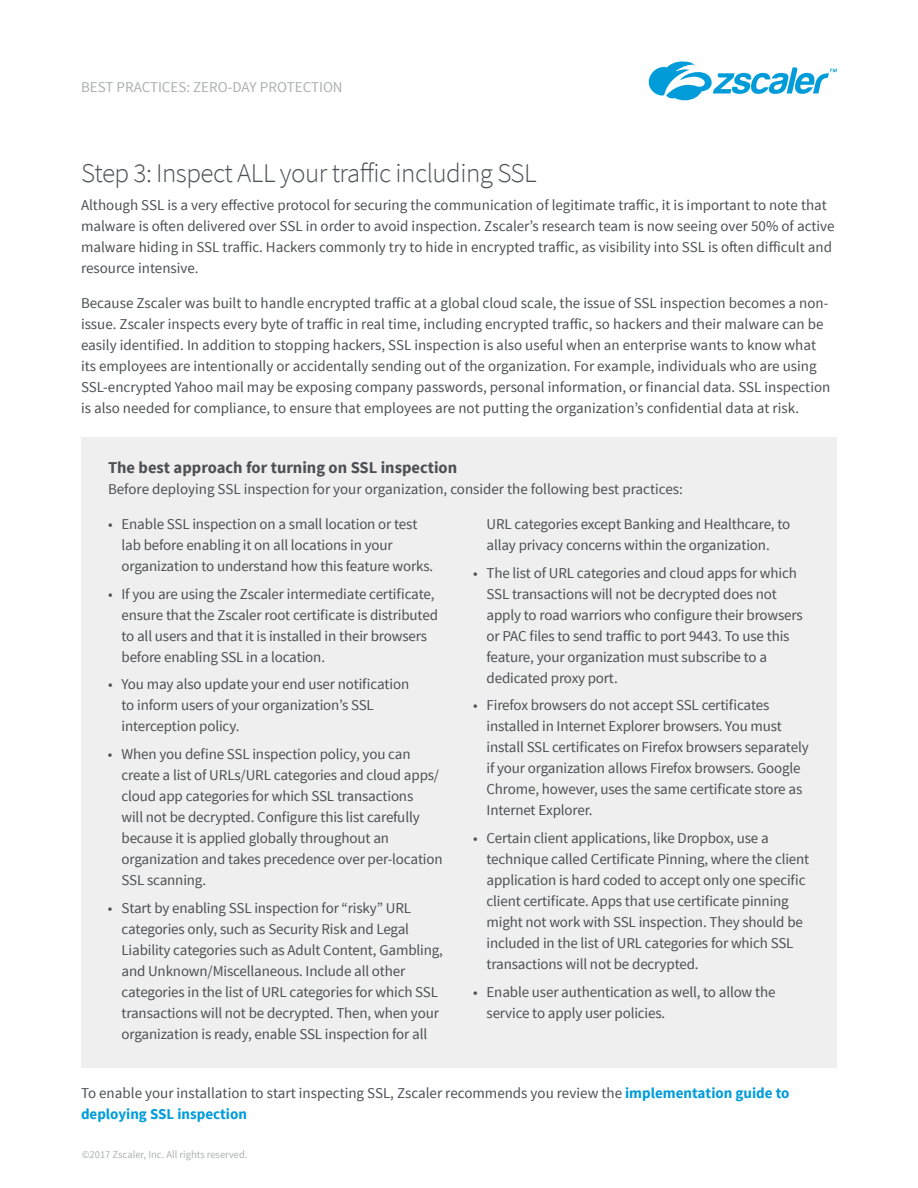
<style>
.page{position:relative;width:918px;height:1188px;background:#fff}
.page>*{position:absolute;margin:0;border:0;box-sizing:border-box;transform-origin:0 0}
.t1{font:300 27px "Source Sans Pro";letter-spacing:-.02em;color:#4c4f54}
.t2{font:700 16.5px "Source Sans Pro";color:#4c4f54}
.t3{font:15px/21px "Source Sans Pro";letter-spacing:-.01em;color:#4c4f54}
.t4{font:15px "Source Sans Pro";color:#aeb0b0}
.t5{font:10.5px "Source Sans Pro";color:#aeb0b0}
.s1{font-weight:700;color:#009cda}
</style>
<div class="page">
<svg style="left:648px;top:62px;width:189px;height:38px"></svg>
<div style="left:81px;top:438px;width:756px;height:630px;background:#efeff0"></div>
<p class="t4" style="left:81px;top:77px;width:263px">BEST PRACTICES: ZERO-DAY PROTECTION</p>
<h1 class="t1" style="left:81px;top:157px;width:457px">Step 3: Inspect ALL your traffic including SSL</h1>
<p class="t3" style="left:81px;top:195px;width:755px">Although SSL is a very effective protocol for securing the communication of legitimate traffic, it is important to note that malware is often delivered over SSL in order to avoid inspection. Zscaler’s research team is now seeing over 50% of active malware hiding in SSL traffic. Hackers commonly try to hide in encrypted traffic, as visibility into SSL is often difficult and resource intensive.</p>
<p class="t3" style="left:81px;top:292px;width:751px">Because Zscaler was built to handle encrypted traffic at a global cloud scale, the issue of SSL inspection becomes a non&shy;issue. Zscaler inspects every byte of traffic in real time, including encrypted traffic, so hackers and their malware can be easily identified. In addition to stopping hackers, SSL inspection is also useful when an enterprise wants to know what its employees are intentionally or accidentally sending out of the organization. For example, individuals who are using SSL-encrypted Yahoo mail may be exposing company passwords, personal information, or financial data. SSL inspection is also needed for compliance, to ensure that employees are not putting the organization’s confidential data at risk.</p>
<p class="t2" style="left:108px;top:457px;width:351px">The best approach for turning on SSL inspection</p>
<p class="t3" style="left:108px;top:479px;width:576px">Before deploying SSL inspection for your organization, consider the following best practices:</p>
<p class="t3" style="left:122px;top:514px;width:313px;text-indent:-14px">• Enable SSL inspection on a small location or test lab before enabling it on all locations in your organization to understand how this feature works.</p>
<p class="t3" style="left:122px;top:584px;width:318px;text-indent:-14px">• If you are using the Zscaler intermediate certificate, ensure that the Zscaler root certificate is distributed to all users and that it is installed in their browsers before enabling SSL in a location.</p>
<p class="t3" style="left:121px;top:674px;width:289px;text-indent:-13px">• You may also update your end user notification to inform users of your organization’s SSL interception policy.</p>
<p class="t3" style="left:121px;top:744px;width:323px;text-indent:-14px">• When you define SSL inspection policy, you can create a list of URLs/URL categories and cloud apps/ cloud app categories for which SSL transactions<br>will not be decrypted. Configure this list carefully because it is applied globally throughout an organization and takes precedence over per-location SSL scanning.</p>
<p class="t3" style="left:121px;top:898px;width:323px;text-indent:-14px">• Start by enabling SSL inspection for “risky” URL categories only, such as Security Risk and Legal Liability categories such as Adult Content, Gambling, and Unknown/Miscellaneous. Include all other categories in the list of URL categories for which SSL transactions will not be decrypted. Then, when your organization is ready, enable SSL inspection for all</p>
<p class="t3" style="left:487px;top:514px;width:305px">URL categories except Banking and Healthcare, to allay privacy concerns within the organization.</p>
<p class="t3" style="left:487px;top:563px;width:318px;text-indent:-14px">• The list of URL categories and cloud apps for which SSL transactions will not be decrypted does not apply to road warriors who configure their browsers or PAC files to send traffic to port 9443. To use this feature, your organization must subscribe to a dedicated proxy port.</p>
<p class="t3" style="left:487px;top:695px;width:324px;text-indent:-14px">• Firefox browsers do not accept SSL certificates installed in Internet Explorer browsers. You must install SSL certificates on Firefox browsers separately if your organization allows Firefox browsers. Google Chrome, however, uses the same certificate store as Internet Explorer.</p>
<p class="t3" style="left:487px;top:828px;width:324px;text-indent:-14px">• Certain client applications, like Dropbox, use a technique called Certificate Pinning, where the client application is hard coded to accept only one specific client certificate. Apps that use certificate pinning might not work with SSL inspection. They should be included in the list of URL categories for which SSL transactions will not be decrypted.</p>
<p class="t3" style="left:487px;top:982px;width:290px;text-indent:-14px">• Enable user authentication as well, to allow the service to apply user policies.</p>
<p class="t3" style="left:81px;top:1083px;width:710px">To enable your installation to start inspecting SSL, Zscaler recommends you review the <span class="s1">implementation guide to deploying SSL inspection</span></p>
<p class="t5" style="left:82px;top:1148px;width:167px">©2017 Zscaler, Inc. All rights reserved.</p>
</div>
